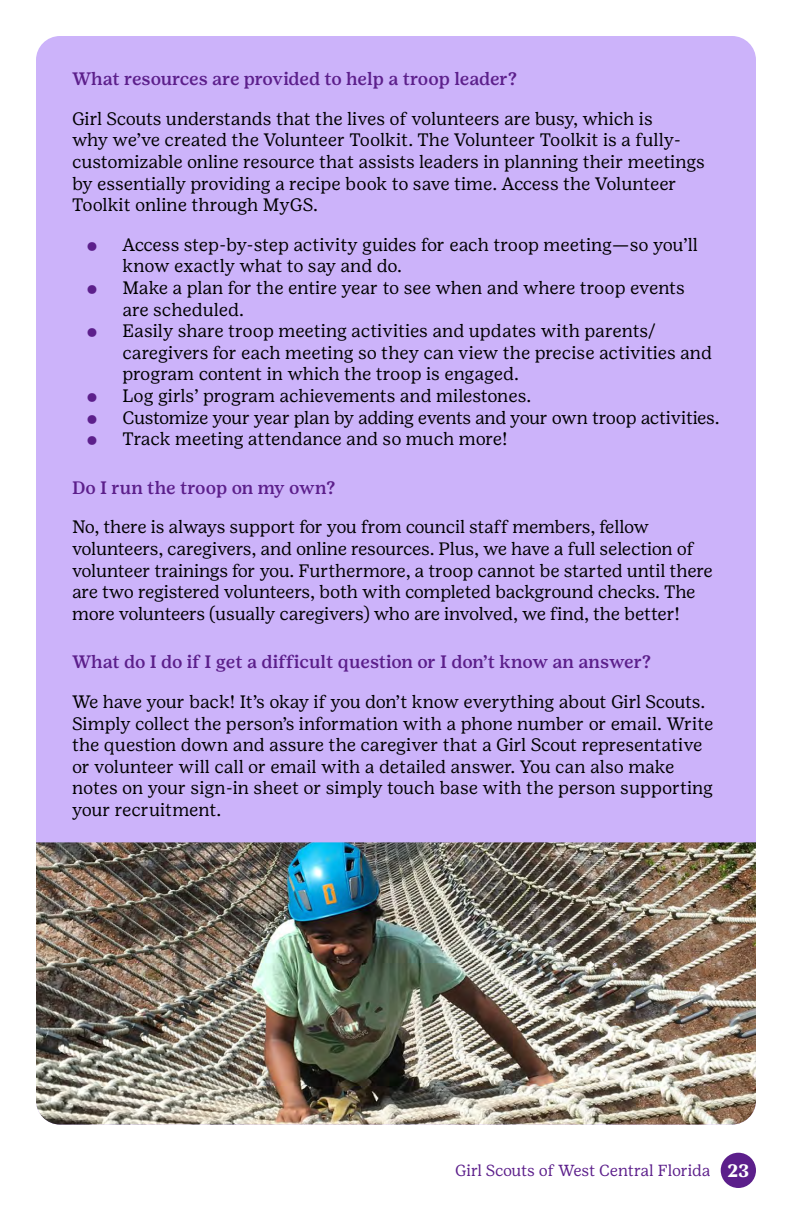
<style>
.page{position:relative;width:792px;height:1224px;background:#fff}
.page>*{position:absolute;margin:0;border:0;box-sizing:border-box;transform-origin:0 0}
.t1{font:18px/21.6px "Girl Scout Text";letter-spacing:-.01em;color:#000}
.t2{font:500 18px "Girl Scout Text";color:#5c1f8b}
.t3{font:18px "Girl Scout Text";color:#5c1f8b}
.t4{font:16px "Girl Scout Text";letter-spacing:-.02em;color:#5c1f8b}
.s1{font-weight:700;font-size:18px;color:#fff}
</style>
<div class="page">
<div style="left:36px;top:36px;width:720px;height:1089px;background:#ccb3fa;border-radius:24px"></div>
<div style="left:721px;top:1153px;width:35px;height:35px;background:#5c1f8b;border-radius:50%"></div>
<img style="left:36px;top:842px;width:720px;height:283px">
<p class="t2" style="left:72px;top:69px;width:447px">What resources are provided to help a troop leader?</p>
<p class="t1" style="left:72px;top:108px;width:634px">Girl Scouts understands that the lives of volunteers are busy, which is<br>why we’ve created the Volunteer Toolkit. The Volunteer Toolkit is a fully&shy;customizable online resource that assists leaders in planning their meetings by essentially providing a recipe book to save time. Access the Volunteer Toolkit online through MyGS.</p>
<p class="t3" style="left:86px;top:234px;width:13px">⚬</p>
<p class="t1" style="left:122px;top:234px;width:577px">Access step-by-step activity guides for each troop meeting—so you’ll know exactly what to say and do.</p>
<p class="t3" style="left:86px;top:278px;width:13px">⚬</p>
<p class="t1" style="left:122px;top:277px;width:564px">Make a plan for the entire year to see when and where troop events are scheduled.</p>
<p class="t3" style="left:86px;top:321px;width:13px">⚬</p>
<p class="t1" style="left:122px;top:320px;width:591px">Easily share troop meeting activities and updates with parents/ caregivers for each meeting so they can view the precise activities and program content in which the troop is engaged.</p>
<p class="t3" style="left:86px;top:386px;width:13px">⚬</p>
<p class="t1" style="left:122px;top:385px;width:410px">Log girls’ program achievements and milestones.</p>
<p class="t3" style="left:86px;top:407px;width:13px">⚬</p>
<p class="t1" style="left:122px;top:407px;width:599px">Customize your year plan by adding events and your own troop activities.</p>
<p class="t3" style="left:86px;top:429px;width:13px">⚬</p>
<p class="t1" style="left:122px;top:428px;width:387px">Track meeting attendance and so much more!</p>
<p class="t2" style="left:72px;top:477px;width:265px">Do I run the troop on my own?</p>
<p class="t1" style="left:72px;top:516px;width:642px">No, there is always support for you from council staff members, fellow volunteers, caregivers, and online resources. Plus, we have a full selection of volunteer trainings for you. Furthermore, a troop cannot be started until there are two registered volunteers, both with completed background checks. The more volunteers (usually caregivers) who are involved, we find, the better!</p>
<p class="t2" style="left:72px;top:652px;width:581px">What do I do if I get a difficult question or I don’t know an answer?</p>
<p class="t1" style="left:72px;top:691px;width:643px">We have your back! It’s okay if you don’t know everything about Girl Scouts.<br>Simply collect the person’s information with a phone number or email. Write the question down and assure the caregiver that a Girl Scout representative or volunteer will call or email with a detailed answer. You can also make notes on your sign-in sheet or simply touch base with the person supporting your recruitment.</p>
<p class="t4" style="left:455px;top:1161px;width:296px">Girl Scouts of West Central Florida <span class="s1">23</span></p>
</div>
